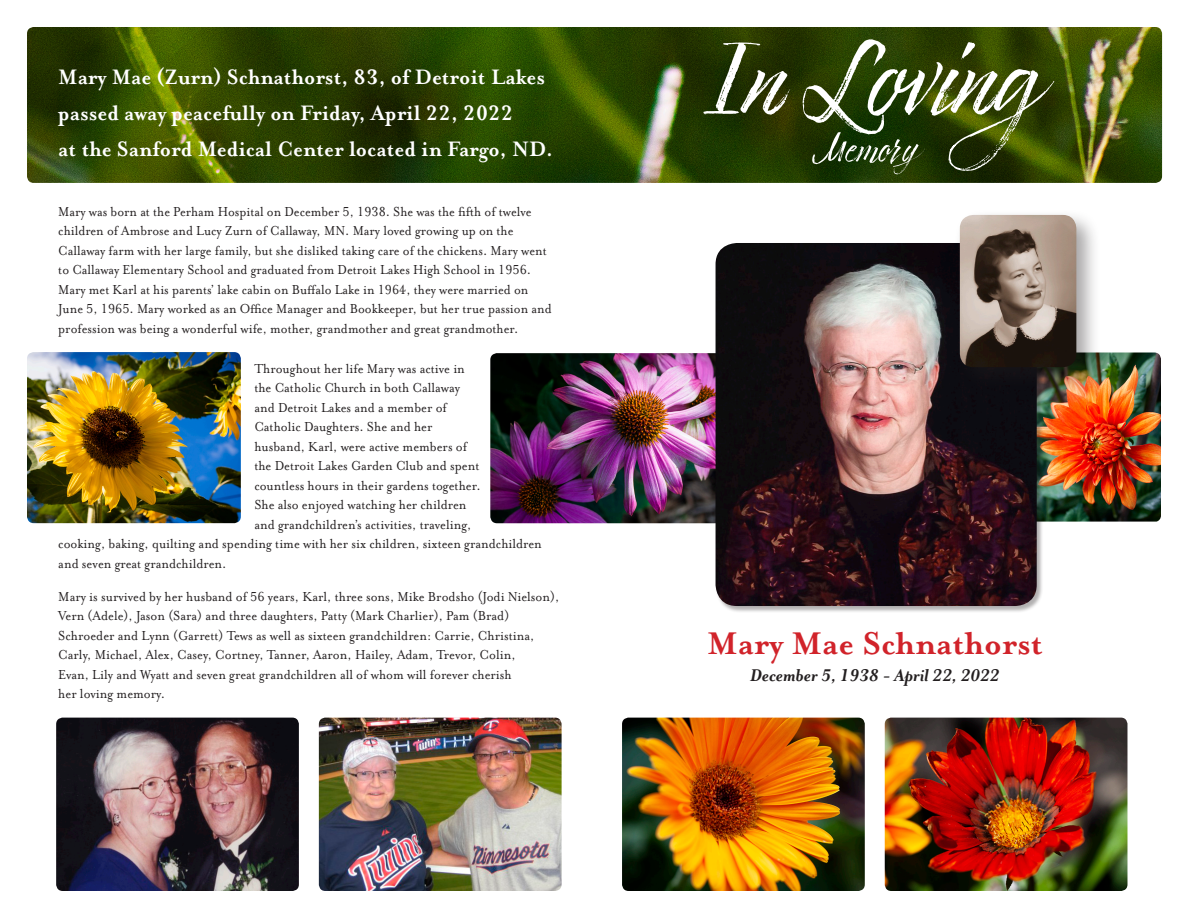
<style>
.page{position:relative;width:1188px;height:918px;background:#fff}
.page>*{position:absolute;margin:0;border:0;box-sizing:border-box;transform-origin:0 0}
.Default{font:700 36px "Mrs Eaves OT";color:#d1232a}
.Default-2{font:700 24px/36px "Mrs Eaves OT";color:#fff;scale:.95 1}
.Default-3{font:italic 700 19.5px "Mrs Eaves OT";color:#231f20}
.Default-4{font:15px/19.5px "Mrs Eaves OT";color:#231f20;scale:.92 1}
.Default-5{font:15px/19.5px "Mrs Eaves OT";color:#231f20;scale:.91 1}
</style>
<div class="page">
<img style="left:56px;top:718px;width:243px;height:173px">
<img style="left:319px;top:718px;width:243px;height:173px">
<img style="left:27px;top:27px;width:1135px;height:156px">
<img style="left:1043px;top:353px;width:118px;height:169px">
<img style="left:490px;top:353px;width:225px;height:170px">
<div style="left:715px;top:243px;width:328px;height:370px;background:#231f20;opacity:.35"></div>
<img style="left:716px;top:243px;width:321px;height:363px">
<div style="left:954px;top:209px;width:147px;height:183px;background:#231f20;opacity:.4"></div>
<img style="left:960px;top:215px;width:116px;height:152px">
<img style="left:622px;top:718px;width:243px;height:173px">
<img style="left:885px;top:718px;width:242px;height:173px">
<img style="left:27px;top:352px;width:214px;height:171px">
<svg style="left:812px;top:171px;width:113px;height:3px"></svg>
<svg style="left:703px;top:39px;width:351px;height:132px;background:#455725"></svg>
<svg style="left:805px;top:113px;width:14px;height:8px"></svg>
<p class="Default-2" style="left:58px;top:59px;width:522px">Mary Mae (Zurn) Schnathorst, 83, of Detroit Lakes passed away peacefully on Friday, April 22, 2022<br>at the Sanford Medical Center located in Fargo, ND.</p>
<p class="Default-5" style="left:58px;top:202px;width:544px">Mary was born at the Perham Hospital on December 5, 1938. She was the fifth of twelve children of Ambrose and Lucy Zurn of Callaway, MN. Mary loved growing up on the Callaway farm with her large family, but she disliked taking care of the chickens. Mary went to Callaway Elementary School and graduated from Detroit Lakes High School in 1956.<br>Mary met Karl at his parents’ lake cabin on Buffalo Lake in 1964, they were married on June 5, 1965. Mary worked as an Office Manager and Bookkeeper, but her true passion and profession was being a wonderful wife, mother, grandmother and great grandmother.</p>
<p class="Default-4" style="left:254px;top:358px;width:230px">Throughout her life Mary was active in</p>
<p class="Default-4" style="left:254px;top:378px;width:225px">the Catholic Church in both Callaway</p>
<p class="Default-4" style="left:254px;top:397px;width:211px">and Detroit Lakes and a member of</p>
<p class="Default-4" style="left:254px;top:417px;width:195px">Catholic Daughters. She and her</p>
<p class="Default-4" style="left:254px;top:436px;width:233px">husband, Karl, were active members of</p>
<p class="Default-4" style="left:254px;top:456px;width:246px">the Detroit Lakes Garden Club and spent</p>
<p class="Default-4" style="left:254px;top:475px;width:248px">countless hours in their gardens together.</p>
<p class="Default-4" style="left:254px;top:495px;width:232px">She also enjoyed watching her children</p>
<p class="Default-4" style="left:254px;top:514px;width:238px">and grandchildren’s activities, traveling,</p>
<p class="Default-4" style="left:58px;top:534px;width:527px">cooking, baking, quilting and spending time with her six children, sixteen grandchildren</p>
<p class="Default-4" style="left:58px;top:553px;width:184px">and seven great grandchildren.</p>
<p class="Default-4" style="left:58px;top:586px;width:546px">Mary is survived by her husband of 56 years, Karl, three sons, Mike Brodsho (Jodi Nielson), Vern (Adele), Jason (Sara) and three daughters, Patty (Mark Charlier), Pam (Brad)<br>Schroeder and Lynn (Garrett) Tews as well as sixteen grandchildren: Carrie, Christina, Carly, Michael, Alex, Casey, Cortney, Tanner, Aaron, Hailey, Adam, Trevor, Colin,<br>Evan, Lily and Wyatt and seven great grandchildren all of whom will forever cherish<br>her loving memory.</p>
<p class="Default" style="left:707px;top:622px;width:338px">Mary Mae Schnathorst</p>
<p class="Default-3" style="left:750px;top:665px;width:251px">December 5, 1938 - April 22, 2022</p>
</div>
